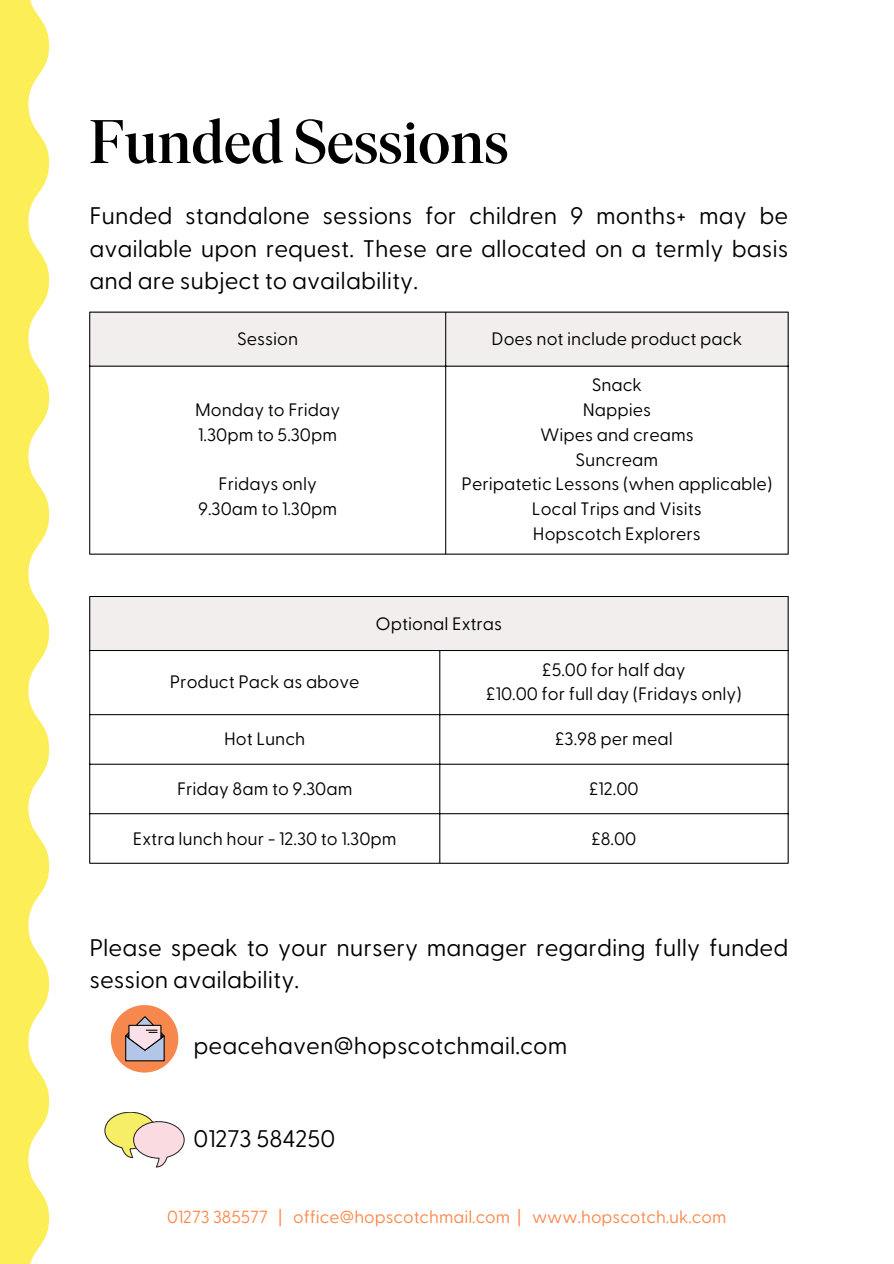
<style>
.page{position:relative;width:894px;height:1264px;background:#fff}
.page>*{position:absolute;margin:0;border:0;box-sizing:border-box;transform-origin:0 0}
.t1{font:500 61.35px "Ivar Display";color:#000}
.t2{font:24px/32.7px "Greycliff CF";color:#000;text-align:justify}
.t3{font:18px "Greycliff CF";color:#000}
.t4{font:17.55px "Greycliff CF";color:#fd884a}
</style>
<div class="page">
<svg style="left:0;top:0;width:49px;height:1263px;fill:#fbee57"></svg>
<div style="left:90px;top:313px;width:697px;height:53px;background:#f2eeed"></div>
<hr style="left:89px;top:312px;width:1px;height:241px;background:#000">
<hr style="left:445px;top:312px;width:1px;height:241px;background:#000">
<hr style="left:787px;top:312px;width:1px;height:241px;background:#000">
<hr style="left:89px;top:312px;width:699px;height:1px;background:#000">
<hr style="left:89px;top:366px;width:699px;height:1px;background:#000">
<hr style="left:89px;top:553px;width:699px;height:1px;background:#000">
<div style="left:89px;top:596px;width:699px;height:54px;background:#f2eeed"></div>
<svg style="left:90px;top:651px;width:349px;height:211px"></svg>
<hr style="left:89px;top:597px;width:1px;height:265px;background:#000">
<hr style="left:439px;top:651px;width:1px;height:211px;background:#000">
<hr style="left:787px;top:597px;width:1px;height:265px;background:#000">
<hr style="left:89px;top:596px;width:699px;height:1px;background:#000">
<hr style="left:89px;top:650px;width:699px;height:1px;background:#000">
<hr style="left:89px;top:714px;width:699px;height:1px;background:#000">
<hr style="left:89px;top:763px;width:699px;height:1px;background:#000">
<hr style="left:89px;top:813px;width:699px;height:1px;background:#000">
<hr style="left:89px;top:862px;width:699px;height:1px;background:#000">
<svg style="left:111px;top:1005px;width:67px;height:67px"></svg>
<svg style="left:104px;top:1112px;width:80px;height:54px"></svg>
<p class="t1" style="left:89px;top:117px;width:420px">Funded Sessions</p>
<p class="t2" style="left:89px;top:198px;width:700px">Funded standalone sessions for children 9 months+ may be available upon request. These are allocated on a termly basis and are subject to availability.</p>
<p class="t3" style="left:237px;top:327px;width:63px">Session</p>
<h1 class="t3" style="left:491px;top:327px;width:252px">Does not include product pack</h1>
<h2 class="t3" style="left:195px;top:398px;width:147px">Monday to Friday</h2>
<p class="t3" style="left:198px;top:422px;width:140px">1.30pm to 5.30pm</p>
<p class="t3" style="left:218px;top:472px;width:100px">Fridays only</p>
<p class="t3" style="left:198px;top:497px;width:141px">9.30am to 1.30pm</p>
<p class="t3" style="left:591px;top:373px;width:52px">Snack</p>
<p class="t3" style="left:582px;top:398px;width:70px">Nappies</p>
<p class="t3" style="left:540px;top:422px;width:155px">Wipes and creams</p>
<p class="t3" style="left:575px;top:447px;width:84px">Suncream</p>
<p class="t3" style="left:461px;top:472px;width:312px">Peripatetic Lessons (when applicable)</p>
<p class="t3" style="left:532px;top:497px;width:171px">Local Trips and Visits</p>
<p class="t3" style="left:533px;top:521px;width:169px">Hopscotch Explorers</p>
<p class="t3" style="left:170px;top:670px;width:191px">Product Pack as above</p>
<p class="t3" style="left:375px;top:611px;width:128px">Optional Extras</p>
<p class="t3" style="left:542px;top:657px;width:145px">£5.00 for half day</p>
<p class="t3" style="left:486px;top:682px;width:257px">£10.00 for full day (Fridays only)</p>
<p class="t3" style="left:224px;top:727px;width:83px">Hot Lunch</p>
<p class="t3" style="left:555px;top:727px;width:119px">£3.98 per meal</p>
<p class="t3" style="left:177px;top:776px;width:177px">Friday 8am to 9.30am</p>
<p class="t3" style="left:589px;top:776px;width:51px">£12.00</p>
<p class="t3" style="left:133px;top:826px;width:265px">Extra lunch hour - 12.30 to 1.30pm</p>
<p class="t3" style="left:591px;top:826px;width:46px">£8.00</p>
<h2 class="t2" style="left:89px;top:929px;width:700px">Please speak to your nursery manager regarding fully funded session availability.</h2>
<h2 class="t2" style="left:193px;top:1027px;width:375px">peacehaven@hopscotchmail.com</h2>
<p class="t2" style="left:193px;top:1120px;width:143px">01273 584250</p>
<p class="t4" style="left:167px;top:1205px;width:560px">01273 385577 | office@hopscotchmail.com | www.hopscotch.uk.com</p>
</div>
